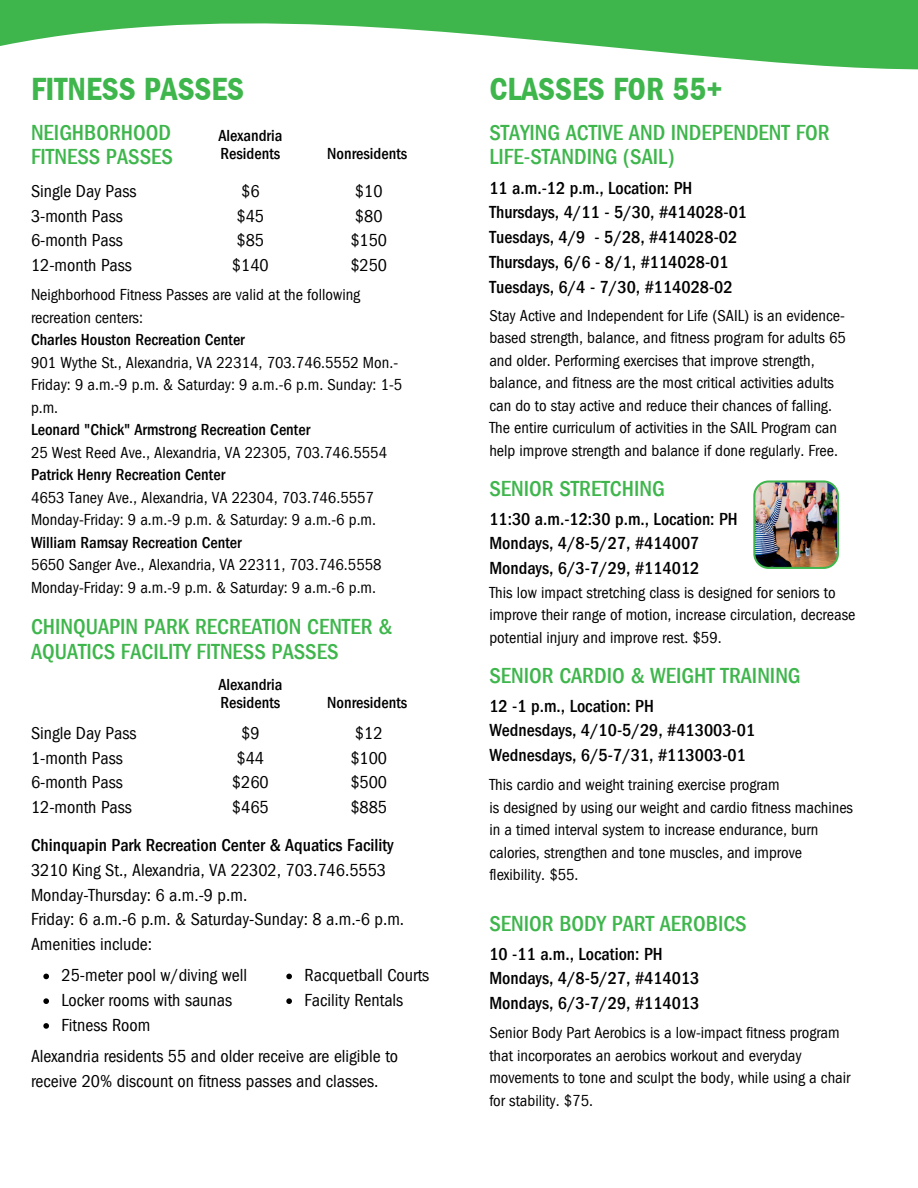
<style>
.page{position:relative;width:918px;height:1188px;background:#fff}
.page>*{position:absolute;margin:0;border:0;box-sizing:border-box;transform-origin:0 0}
.t1{font:600 condensed 33px "Franklin Gothic";color:#3eb64c}
.t2{font:500 condensed 22.5px/24.8px "Franklin Gothic";color:#3eb64c}
.t3{font:condensed 18px/24.8px "Franklin Gothic";color:#000}
.t4{font:500 condensed 18px/24.8px "Franklin Gothic";color:#000}
.t5{font:condensed 16.5px/22.5px "Franklin Gothic";color:#000}
.t6{font:500 condensed 16.5px/18px "Franklin Gothic";color:#000}
</style>
<div class="page">
<svg style="left:0;top:0;width:918px;height:70px;fill:#3eb64c"></svg>
<svg style="left:43px;top:974px;width:6px;height:5px"></svg>
<svg style="left:43px;top:998px;width:6px;height:6px"></svg>
<svg style="left:43px;top:1023px;width:6px;height:6px"></svg>
<svg style="left:286px;top:974px;width:6px;height:5px"></svg>
<svg style="left:286px;top:998px;width:6px;height:6px"></svg>
<img style="left:753px;top:481px;width:86px;height:88px">
<p class="t1" style="left:31px;top:70px;width:215px">FITNESS PASSES</p>
<h3 class="t2" style="left:31px;top:120px;width:143px">NEIGHBORHOOD<br>FITNESS PASSES</h3>
<h2 class="t6" style="left:218px;top:126px;width:65px">Alexandria<br>Residents</h2>
<p class="t6" style="left:327px;top:144px;width:82px">Nonresidents</p>
<p class="t3" style="left:355px;top:179px;width:29px">$10</p>
<p class="t3" style="left:355px;top:203px;width:29px">$80</p>
<p class="t3" style="left:350px;top:228px;width:38px">$150</p>
<p class="t3" style="left:350px;top:253px;width:38px">$250</p>
<p class="t5" style="left:31px;top:284px;width:331px">Neighborhood Fitness Passes are valid at the following recreation centers:</p>
<p class="t6" style="left:31px;top:331px;width:215px">Charles Houston Recreation Center</p>
<p class="t5" style="left:31px;top:351px;width:373px">901 Wythe St., Alexandria, VA 22314, 703.746.5552 Mon.-<br>Friday: 9 a.m.-9 p.m. &amp; Saturday: 9 a.m.-6 p.m. Sunday: 1-5 p.m.</p>
<p class="t6" style="left:31px;top:421px;width:281px">Leonard "Chick" Armstrong Recreation Center</p>
<p class="t5" style="left:31px;top:441px;width:358px">25 West Reed Ave., Alexandria, VA 22305, 703.746.5554</p>
<p class="t6" style="left:31px;top:466px;width:196px">Patrick Henry Recreation Center</p>
<p class="t5" style="left:31px;top:486px;width:347px">4653 Taney Ave., Alexandria, VA 22304, 703.746.5557<br>Monday-Friday: 9 a.m.-9 p.m. &amp; Saturday: 9 a.m.-6 p.m.</p>
<p class="t6" style="left:31px;top:533px;width:212px">William Ramsay Recreation Center</p>
<p class="t5" style="left:31px;top:554px;width:352px">5650 Sanger Ave., Alexandria, VA 22311, 703.746.5558<br>Monday-Friday: 9 a.m.-9 p.m. &amp; Saturday: 9 a.m.-6 p.m.</p>
<p class="t2" style="left:31px;top:615px;width:363px">CHINQUAPIN PARK RECREATION CENTER &amp;<br>AQUATICS FACILITY FITNESS PASSES</p>
<p class="t3" style="left:241px;top:179px;width:20px">$6</p>
<p class="t3" style="left:237px;top:203px;width:29px">$45</p>
<p class="t3" style="left:237px;top:228px;width:29px">$85</p>
<p class="t3" style="left:232px;top:253px;width:38px">$140</p>
<h1 class="t3" style="left:31px;top:179px;width:107px">Single Day Pass</h1>
<h1 class="t3" style="left:31px;top:203px;width:93px">3-month Pass</h1>
<h2 class="t3" style="left:31px;top:228px;width:93px">6-month Pass</h2>
<h3 class="t3" style="left:31px;top:253px;width:102px">12-month Pass</h3>
<h3 class="t6" style="left:218px;top:675px;width:65px">Alexandria<br>Residents</h3>
<p class="t6" style="left:327px;top:693px;width:82px">Nonresidents</p>
<p class="t3" style="left:355px;top:721px;width:29px">$12</p>
<p class="t3" style="left:350px;top:745px;width:38px">$100</p>
<p class="t3" style="left:350px;top:770px;width:38px">$500</p>
<p class="t3" style="left:350px;top:795px;width:38px">$885</p>
<p class="t4" style="left:31px;top:833px;width:364px">Chinquapin Park Recreation Center &amp; Aquatics Facility</p>
<p class="t3" style="left:31px;top:858px;width:357px">3210 King St., Alexandria, VA 22302, 703.746.5553<br>Monday-Thursday: 6 a.m.-9 p.m.</p>
<p class="t3" style="left:31px;top:907px;width:375px">Friday: 6 a.m.-6 p.m. &amp; Saturday-Sunday: 8 a.m.-6 p.m.</p>
<p class="t3" style="left:31px;top:932px;width:123px">Amenities include:</p>
<p class="t3" style="left:62px;top:963px;width:187px">25-meter pool w/diving well</p>
<p class="t3" style="left:62px;top:988px;width:172px">Locker rooms with saunas</p>
<p class="t3" style="left:62px;top:1013px;width:90px">Fitness Room</p>
<p class="t3" style="left:241px;top:721px;width:20px">$9</p>
<p class="t3" style="left:237px;top:745px;width:29px">$44</p>
<p class="t3" style="left:232px;top:770px;width:38px">$260</p>
<p class="t3" style="left:232px;top:795px;width:38px">$465</p>
<p class="t3" style="left:31px;top:721px;width:107px">Single Day Pass</p>
<p class="t3" style="left:31px;top:745px;width:93px">1-month Pass</p>
<h2 class="t3" style="left:31px;top:770px;width:93px">6-month Pass</h2>
<h3 class="t3" style="left:31px;top:795px;width:102px">12-month Pass</h3>
<p class="t3" style="left:305px;top:963px;width:126px">Racquetball Courts</p>
<p class="t3" style="left:305px;top:988px;width:100px">Facility Rentals</p>
<p class="t3" style="left:31px;top:1044px;width:369px">Alexandria residents 55 and older receive are eligible to receive 20% discount on fitness passes and classes.</p>
<p class="t1" style="left:489px;top:70px;width:235px">CLASSES FOR 55+</p>
<p class="t2" style="left:489px;top:120px;width:342px">STAYING ACTIVE AND INDEPENDENT FOR<br>LIFE-STANDING (SAIL)</p>
<p class="t4" style="left:489px;top:175px;width:259px">11 a.m.-12 p.m., Location: PH<br>Thursdays, 4/11 - 5/30, #414028-01<br>Tuesdays, 4/9 - 5/28, #414028-02<br>Thursdays, 6/6 - 8/1, #114028-01<br>Tuesdays, 6/4 - 7/30, #114028-02</p>
<h3 class="t5" style="left:489px;top:304px;width:358px">Stay Active and Independent for Life (SAIL) is an evidence&shy;based strength, balance, and fitness program for adults 65 and older. Performing exercises that improve strength, balance, and fitness are the most critical activities adults can do to stay active and reduce their chances of falling.<br>The entire curriculum of activities in the SAIL Program can help improve strength and balance if done regularly. Free.</h3>
<p class="t2" style="left:489px;top:476px;width:177px">SENIOR STRETCHING</p>
<h2 class="t4" style="left:489px;top:506px;width:250px">11:30 a.m.-12:30 p.m., Location: PH<br>Mondays, 4/8-5/27, #414007<br>Mondays, 6/3-7/29, #114012</h2>
<h3 class="t5" style="left:489px;top:581px;width:368px">This low impact stretching class is designed for seniors to improve their range of motion, increase circulation, decrease potential injury and improve rest. $59.</h3>
<p class="t2" style="left:489px;top:664px;width:313px">SENIOR CARDIO &amp; WEIGHT TRAINING</p>
<p class="t4" style="left:489px;top:693px;width:267px">12 -1 p.m., Location: PH<br>Wednesdays, 4/10-5/29, #413003-01<br>Wednesdays, 6/5-7/31, #113003-01</p>
<h2 class="t5" style="left:489px;top:774px;width:292px">This cardio and weight training exercise program</h2>
<h3 class="t5" style="left:489px;top:796px;width:365px">is designed by using our weight and cardio fitness machines in a timed interval system to increase endurance, burn calories, strengthen and tone muscles, and improve flexibility. $55.</h3>
<p class="t2" style="left:489px;top:911px;width:259px">SENIOR BODY PART AEROBICS</p>
<p class="t4" style="left:489px;top:941px;width:212px">10 -11 a.m., Location: PH<br>Mondays, 4/8-5/27, #414013<br>Mondays, 6/3-7/29, #114013</p>
<h2 class="t5" style="left:489px;top:1022px;width:363px">Senior Body Part Aerobics is a low-impact fitness program that incorporates an aerobics workout and everyday movements to tone and sculpt the body, while using a chair for stability. $75.</h2>
</div>
